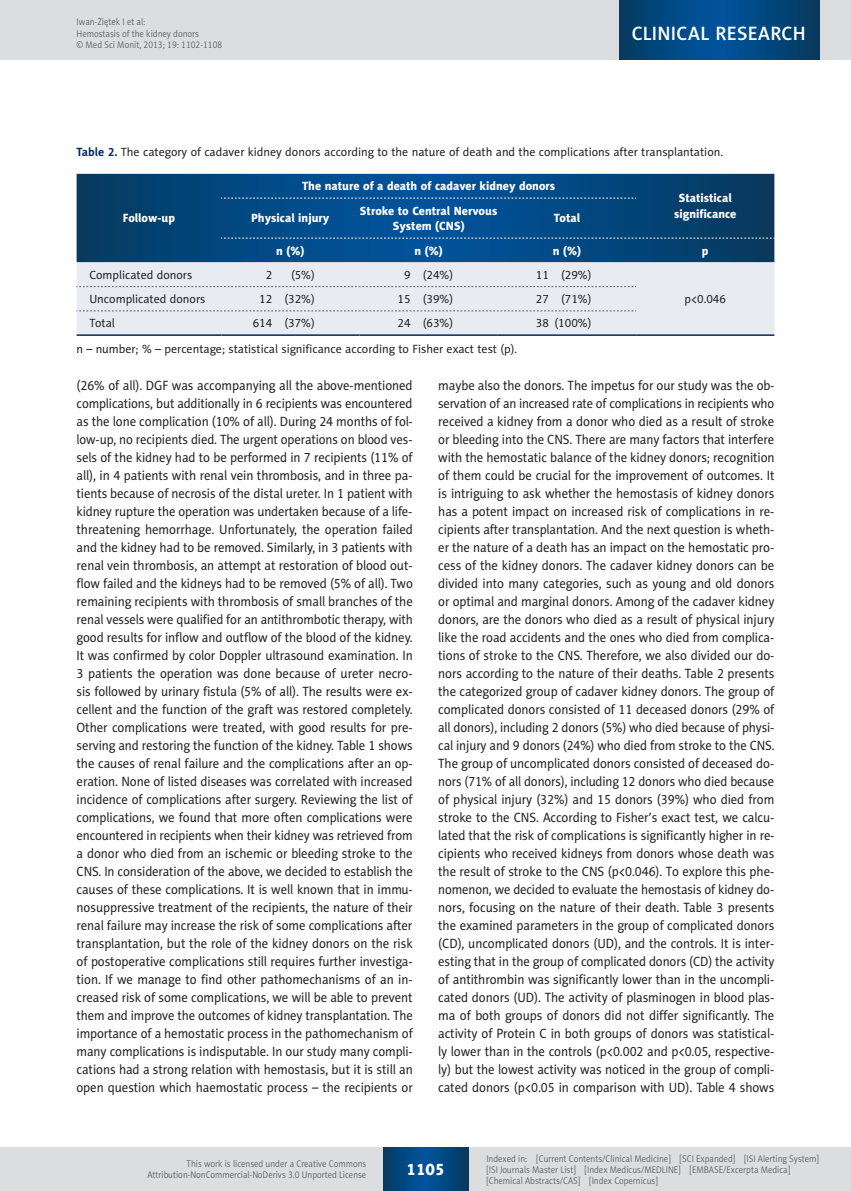
<style>
.page{position:relative;width:851px;height:1191px;background:#fff}
.page>*{position:absolute;margin:0;border:0;box-sizing:border-box;transform-origin:0 0}
.t1{font:19.5px "Naomi Sans EFN Medium";letter-spacing:.015em;color:#fff}
.t2{font:16.5px "Naomi Sans EFN Heavy";color:#fff}
.MSM_Body{font:13.5px/18px "Naomi Sans EFN";letter-spacing:-.005em;color:#231f20;text-align:justify;scale:.95 1}
.MSM_Tabela_Head{font:12px/15.8px "Naomi Sans EFN Heavy";color:#fff;text-align:center}
.MSM_Tabela_zawartosc{font:12px "Naomi Sans EFN";color:#231f20}
.MSM_Tabela_tytul{font:12px "Naomi Sans EFN";color:#231f20}
.MSM_Table_podpis_dol{font:12px "Naomi Sans EFN";color:#231f20}
.t3{font:9.75px/11.2px "Naomi Sans EFN Light";color:#57585a;scale:.9 1}
.s1{font-weight:700;color:#00295c}
</style>
<div class="page">
<svg style="left:77px;top:174px;width:697px;height:88px;background:#03477f"></svg>
<div style="left:77px;top:262px;width:697px;height:72px;background:#e8ebf2"></div>
<svg style="left:77px;top:286px;width:559px;height:1px"></svg>
<svg style="left:77px;top:311px;width:559px;height:1px"></svg>
<hr style="left:77px;top:334px;width:144px;height:2px;background:#00295c">
<hr style="left:221px;top:334px;width:138px;height:2px;background:#00295c">
<hr style="left:359px;top:334px;width:138px;height:2px;background:#00295c">
<hr style="left:497px;top:334px;width:139px;height:2px;background:#00295c">
<hr style="left:636px;top:334px;width:138px;height:2px;background:#00295c">
<svg style="left:221px;top:198px;width:415px;height:1px"></svg>
<svg style="left:221px;top:238px;width:553px;height:1px"></svg>
<div style="left:0;top:1148px;width:850px;height:43px;background:#dcdddf"></div>
<svg style="left:383px;top:1148px;width:85px;height:42px;background:#02477e"></svg>
<div style="left:0;top:0;width:850px;height:60px;background:#dcdddf"></div>
<svg style="left:619px;top:0;width:200px;height:60px;background:#02477e"></svg>
<p class="t3" style="left:77px;top:16px;width:163px">Iwan-Ziętek I et al:<br>Hemostasis of the kidney donors<br>© Med Sci Monit, 2013; 19: 1102-1108</p>
<h1 class="t1" style="left:631px;top:22px;width:175px">CLINICAL RESEARCH</h1>
<p class="MSM_Tabela_tytul" style="left:77px;top:145px;width:648px"><span class="s1">Table 2.</span> The category of cadaver kidney donors according to the nature of death and the complications after transplantation.</p>
<p class="MSM_Tabela_Head" style="left:123px;top:210px;width:54px">Follow-up</p>
<p class="MSM_Tabela_Head" style="left:302px;top:178px;width:254px">The nature of a death of cadaver kidney donors</p>
<p class="MSM_Tabela_Head" style="left:674px;top:190px;width:64px">Statistical significance</p>
<p class="MSM_Tabela_Head" style="left:251px;top:210px;width:80px">Physical injury</p>
<p class="MSM_Tabela_Head" style="left:360px;top:202px;width:139px">Stroke to Central Nervous<br>System (CNS)</p>
<p class="MSM_Tabela_Head" style="left:553px;top:210px;width:28px">Total</p>
<p class="MSM_Tabela_Head" style="left:276px;top:242px;width:30px">n (%)</p>
<p class="MSM_Tabela_Head" style="left:414px;top:242px;width:30px">n (%)</p>
<p class="MSM_Tabela_Head" style="left:552px;top:242px;width:30px">n (%)</p>
<p class="MSM_Tabela_Head" style="left:701px;top:242px;width:8px">p</p>
<p class="MSM_Tabela_zawartosc" style="left:89px;top:268px;width:104px">Complicated donors</p>
<p class="MSM_Tabela_zawartosc" style="left:266px;top:268px;width:8px">2</p>
<p class="MSM_Tabela_zawartosc" style="left:291px;top:268px;width:25px">(5%)</p>
<p class="MSM_Tabela_zawartosc" style="left:404px;top:268px;width:51px">9 (24%)</p>
<p class="MSM_Tabela_zawartosc" style="left:535px;top:268px;width:57px">11 (29%)</p>
<p class="MSM_Tabela_zawartosc" style="left:89px;top:292px;width:117px">Uncomplicated donors</p>
<p class="MSM_Tabela_zawartosc" style="left:259px;top:292px;width:57px">12 (32%)</p>
<p class="MSM_Tabela_zawartosc" style="left:397px;top:292px;width:57px">15 (39%)</p>
<p class="MSM_Tabela_zawartosc" style="left:535px;top:292px;width:57px">27 (71%)</p>
<p class="MSM_Tabela_zawartosc" style="left:684px;top:292px;width:43px">p&lt;0.046</p>
<p class="MSM_Tabela_zawartosc" style="left:89px;top:316px;width:27px">Total</p>
<p class="MSM_Tabela_zawartosc" style="left:253px;top:316px;width:64px">614 (37%)</p>
<p class="MSM_Tabela_zawartosc" style="left:397px;top:316px;width:57px">24 (63%)</p>
<p class="MSM_Tabela_zawartosc" style="left:535px;top:316px;width:57px">38 (100%)</p>
<p class="MSM_Table_podpis_dol" style="left:77px;top:342px;width:442px">n – number; % – percentage; statistical significance according to Fisher exact test (p).</p>
<p class="MSM_Body" style="left:77px;top:376px;width:355px">(26% of all). DGF was accompanying all the above-mentioned complications, but additionally in 6 recipients was encountered as the lone complication (10% of all). During 24 months of fol&shy;low-up, no recipients died. The urgent operations on blood ves&shy;sels of the kidney had to be performed in 7 recipients (11% of all), in 4 patients with renal vein thrombosis, and in three pa&shy;tients because of necrosis of the distal ureter. In 1 patient with kidney rupture the operation was undertaken because of a life&shy;threatening hemorrhage. Unfortunately, the operation failed and the kidney had to be removed. Similarly, in 3 patients with renal vein thrombosis, an attempt at restoration of blood out&shy;flow failed and the kidneys had to be removed (5% of all). Two remaining recipients with thrombosis of small branches of the renal vessels were qualified for an antithrombotic therapy, with good results for inflow and outflow of the blood of the kidney.<br>It was confirmed by color Doppler ultrasound examination. In 3 patients the operation was done because of ureter necro&shy;sis followed by urinary fistula (5% of all). The results were ex&shy;cellent and the function of the graft was restored completely.<br>Other complications were treated, with good results for pre&shy;serving and restoring the function of the kidney. Table 1 shows the causes of renal failure and the complications after an op&shy;eration. None of listed diseases was correlated with increased incidence of complications after surgery. Reviewing the list of complications, we found that more often complications were encountered in recipients when their kidney was retrieved from a donor who died from an ischemic or bleeding stroke to the CNS. In consideration of the above, we decided to establish the causes of these complications. It is well known that in immu&shy;nosuppressive treatment of the recipients, the nature of their renal failure may increase the risk of some complications after transplantation, but the role of the kidney donors on the risk of postoperative complications still requires further investiga&shy;tion. If we manage to find other pathomechanisms of an in&shy;creased risk of some complications, we will be able to prevent them and improve the outcomes of kidney transplantation. The importance of a hemostatic process in the pathomechanism of many complications is indisputable. In our study many compli&shy;cations had a strong relation with hemostasis, but it is still an open question which haemostatic process – the recipients or</p>
<p class="MSM_Body" style="left:438px;top:376px;width:355px">maybe also the donors. The impetus for our study was the ob&shy;servation of an increased rate of complications in recipients who received a kidney from a donor who died as a result of stroke or bleeding into the CNS. There are many factors that interfere with the hemostatic balance of the kidney donors; recognition of them could be crucial for the improvement of outcomes. It is intriguing to ask whether the hemostasis of kidney donors has a potent impact on increased risk of complications in re&shy;cipients after transplantation. And the next question is wheth&shy;er the nature of a death has an impact on the hemostatic pro&shy;cess of the kidney donors. The cadaver kidney donors can be divided into many categories, such as young and old donors or optimal and marginal donors. Among of the cadaver kidney donors, are the donors who died as a result of physical injury like the road accidents and the ones who died from complica&shy;tions of stroke to the CNS. Therefore, we also divided our do&shy;nors according to the nature of their deaths. Table 2 presents the categorized group of cadaver kidney donors. The group of complicated donors consisted of 11 deceased donors (29% of all donors), including 2 donors (5%) who died because of physi&shy;cal injury and 9 donors (24%) who died from stroke to the CNS.<br>The group of uncomplicated donors consisted of deceased do&shy;nors (71% of all donors), including 12 donors who died because of physical injury (32%) and 15 donors (39%) who died from stroke to the CNS. According to Fisher’s exact test, we calcu&shy;lated that the risk of complications is significantly higher in re&shy;cipients who received kidneys from donors whose death was the result of stroke to the CNS (p&lt;0.046). To explore this phe&shy;nomenon, we decided to evaluate the hemostasis of kidney do&shy;nors, focusing on the nature of their death. Table 3 presents the examined parameters in the group of complicated donors (CD), uncomplicated donors (UD), and the controls. It is inter&shy;esting that in the group of complicated donors (CD) the activity of antithrombin was significantly lower than in the uncompli&shy;cated donors (UD). The activity of plasminogen in blood plas&shy;ma of both groups of donors did not differ significantly. The activity of Protein C in both groups of donors was statistical&shy;ly lower than in the controls (p&lt;0.002 and p&lt;0.05, respective&shy;ly) but the lowest activity was noticed in the group of compli&shy;cated donors (p&lt;0.05 in comparison with UD). Table 4 shows</p>
<p class="t3" style="left:147px;top:1158px;width:245px;text-align:right">This work is licensed under a Creative Commons<br>Attribution-NonCommercial-NoDerivs 3.0 Unported License</p>
<p class="t2" style="left:406px;top:1159px;width:40px">1105</p>
<p class="t3" style="left:486px;top:1152px;width:371px">Indexed in: [Current Contents/Clinical Medicine] [SCI Expanded] [ISI Alerting System] [ISI Journals Master List] [Index Medicus/MEDLINE] [EMBASE/Excerpta Medica] [Chemical Abstracts/CAS] [Index Copernicus]</p>
</div>
